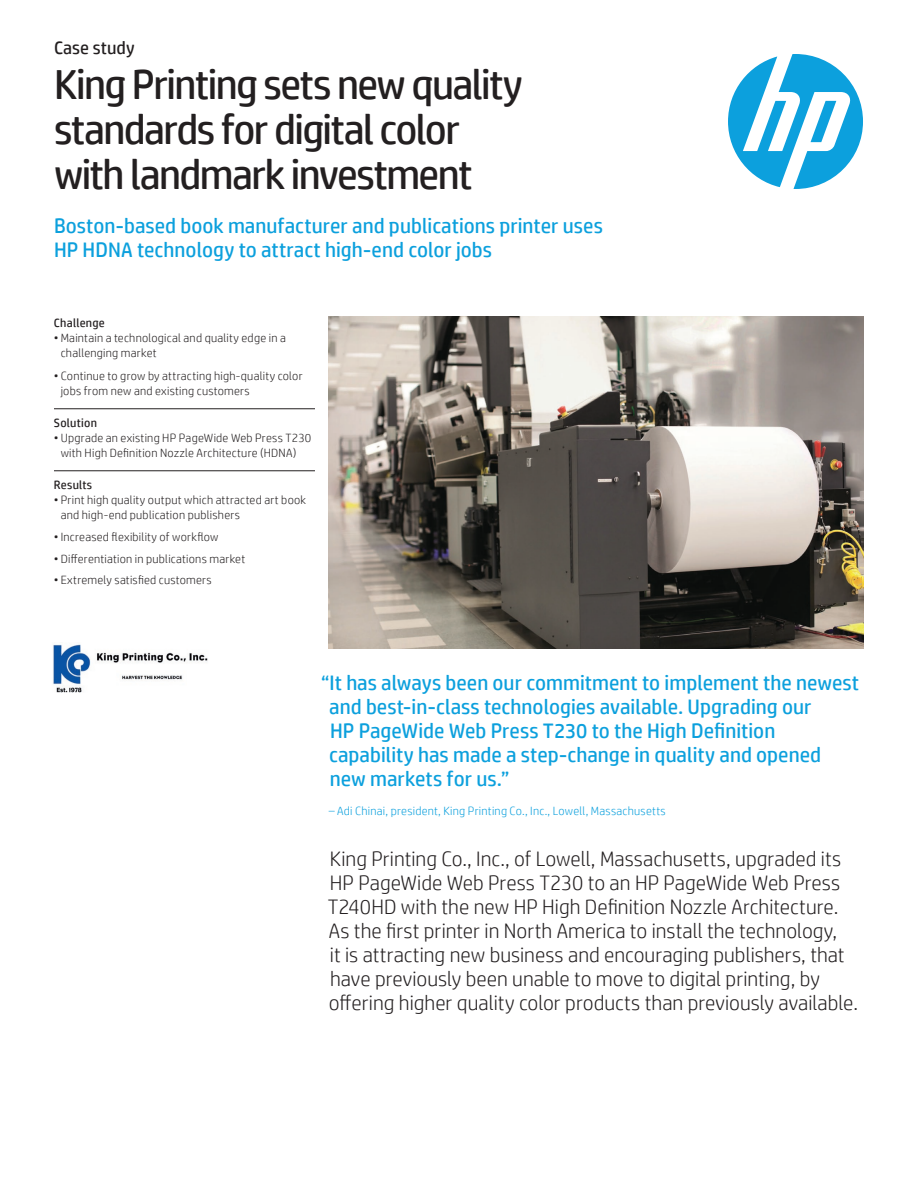
<style>
.page{position:relative;width:918px;height:1188px;background:#fff}
.page>*{position:absolute;margin:0;border:0;box-sizing:border-box;transform-origin:0 0}
.Headline_28_30{font:42px/45px "HP Simplified";letter-spacing:-.04em;color:#231f20}
.Intro_14_16{font:300 21px/24px "HP Simplified";color:#231f20}
.Cover_quote_14_16{font:21px/24px "HP Simplified";color:#0ca0dd}
.Headline_28_30-2{font:21px/24px "HP Simplified";color:#0ca0dd}
.Docment_type_12_14{font:18px "HP Simplified";letter-spacing:.005em;color:#231f20}
.t1{font:300 12px/15px "HP Simplified";letter-spacing:.02em;color:#231f20}
.Cover_quote_attribut{font:300 12px "HP Simplified";letter-spacing:.02em;color:#0ca0dd}
.Sidebar_header{font:12px "HP Simplified";letter-spacing:.02em;color:#231f20}
</style>
<div class="page">
<svg style="left:728px;top:54px;width:135px;height:135px"></svg>
<img style="left:53px;top:644px;width:155px;height:49px">
<img style="left:329px;top:317px;width:535px;height:332px">
<hr style="left:54px;top:409px;width:261px;height:1px;background:#231f20">
<hr style="left:54px;top:471px;width:261px;height:1px;background:#231f20">
<p class="Docment_type_12_14" style="left:54px;top:38px;width:82px">Case study</p>
<p class="Headline_28_30" style="left:54px;top:61px;width:470px">King Printing sets new quality standards for digital color with landmark investment</p>
<p class="Headline_28_30-2" style="left:54px;top:214px;width:550px">Boston-based book manufacturer and publications printer uses<br>HP HDNA technology to attract high-end color jobs</p>
<p class="Sidebar_header" style="left:54px;top:316px;width:52px">Challenge</p>
<p class="t1" style="left:61px;top:330px;width:227px;text-indent:-7px">•Maintain a technological and quality edge in a challenging market</p>
<p class="t1" style="left:61px;top:368px;width:243px;text-indent:-7px">• Continue to grow by attracting high-quality color jobs from new and existing customers</p>
<p class="Sidebar_header" style="left:54px;top:416px;width:45px">Solution</p>
<p class="t1" style="left:61px;top:430px;width:252px;text-indent:-7px">• Upgrade an existing HP PageWide Web Press T230 with High Definition Nozzle Architecture (HDNA)</p>
<p class="Sidebar_header" style="left:54px;top:478px;width:40px">Results</p>
<p class="t1" style="left:61px;top:492px;width:247px;text-indent:-7px">• Print high quality output which attracted art book and high-end publication publishers</p>
<p class="t1" style="left:54px;top:529px;width:166px">•Increased flexibility of workflow</p>
<p class="t1" style="left:54px;top:551px;width:193px">• Differentiation in publications market</p>
<p class="t1" style="left:54px;top:573px;width:159px">• Extremely satisfied customers</p>
<p class="Cover_quote_14_16" style="left:329px;top:671px;width:532px;text-indent:-8px">“It has always been our commitment to implement the newest and best-in-class technologies available. Upgrading our<br>HP PageWide Web Press T230 to the High Definition capability has made a step-change in quality and opened new markets for us.”</p>
<p class="Cover_quote_attribut" style="left:329px;top:804px;width:339px">– Adi Chinai, president, King Printing Co., Inc., Lowell, Massachusetts</p>
<p class="Intro_14_16" style="left:328px;top:846px;width:532px">King Printing Co., Inc., of Lowell, Massachusetts, upgraded its HP PageWide Web Press T230 to an HP PageWide Web Press T240HD with the new HP High Definition Nozzle Architecture.<br>As the first printer in North America to install the technology,<br>it is attracting new business and encouraging publishers, that have previously been unable to move to digital printing, by offering higher quality color products than previously available.</p>
</div>
